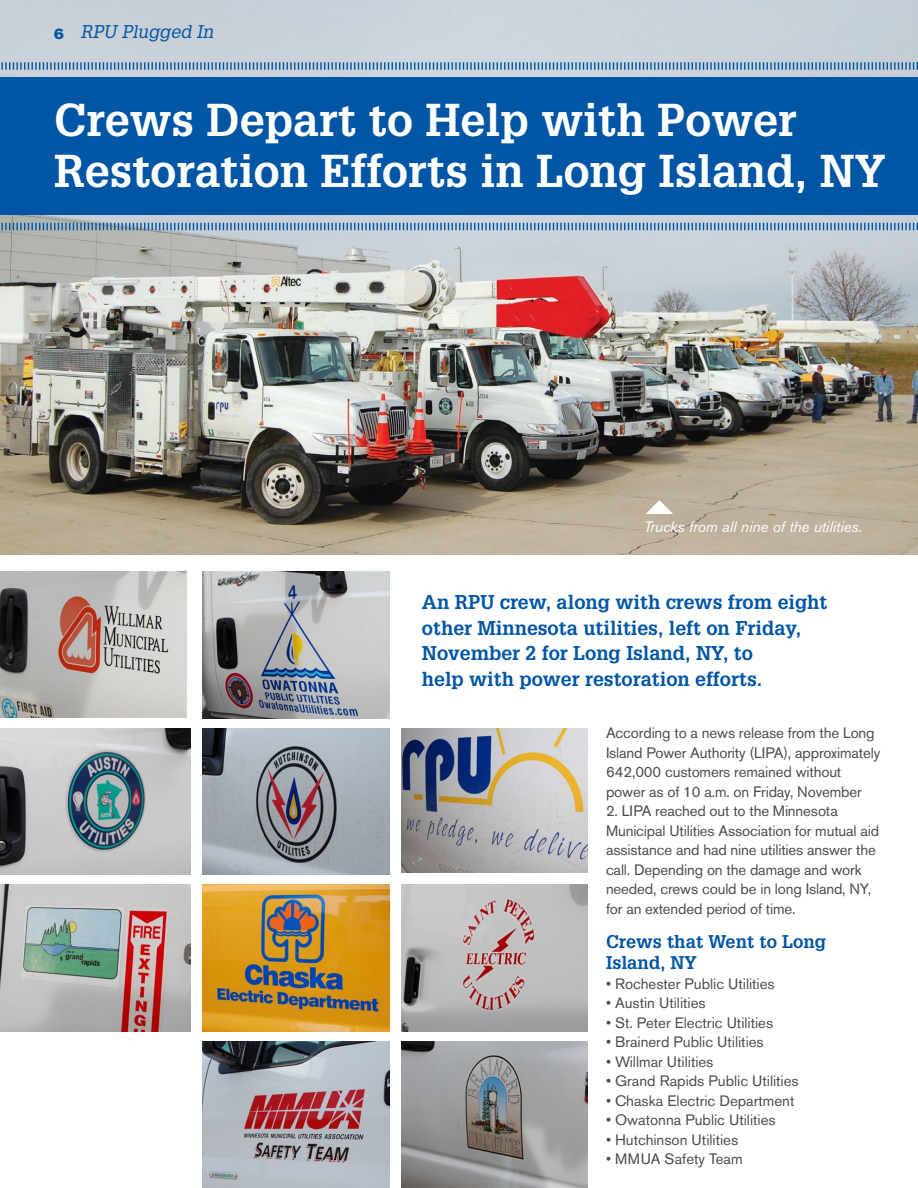
<style>
.page{position:relative;width:918px;height:1188px;background:#fff}
.page>*{position:absolute;margin:0;border:0;box-sizing:border-box;transform-origin:0 0}
.HEADLINE{font:700 45px/51px "Glypha";color:#fff}
.CALLOUT{font:700 19.5px/25.5px "Glypha";color:#0155a5}
.SUBHEAD{font:700 18px/21px "Glypha";color:#0155a5}
.SUBHEAD-2{font:italic 18px "Glypha";color:#0155a5}
.BODY{font:15px/19.5px "Akzidenz Grotesk BE";letter-spacing:-.01em;color:#4b4c4d}
.BULLET{font:15px "Akzidenz Grotesk BE";color:#4b4c4d}
.BODY-2{font:italic 15px "Akzidenz Grotesk BE";color:#fff}
.BODY-3{font:15px "Akzidenz Grotesk BE Super";color:#0155a5}
</style>
<div class="page">
<img style="left:0;top:0;width:918px;height:554px">
<img style="left:402px;top:728px;width:186px;height:144px">
<img style="left:0;top:728px;width:191px;height:146px">
<img style="left:0;top:885px;width:191px;height:146px">
<img style="left:203px;top:1042px;width:186px;height:146px">
<img style="left:203px;top:728px;width:186px;height:146px">
<img style="left:203px;top:885px;width:186px;height:146px">
<img style="left:203px;top:571px;width:186px;height:147px">
<img style="left:0;top:571px;width:186px;height:147px">
<img style="left:401px;top:885px;width:187px;height:146px">
<img style="left:401px;top:1042px;width:187px;height:146px">
<div style="left:0;top:77px;width:918px;height:138px;background:#0155a5"></div>
<svg style="left:0;top:61px;width:918px;height:10px;background:#91aecb"></svg>
<svg style="left:0;top:221px;width:918px;height:11px;background:#93adc6"></svg>
<svg style="left:646px;top:500px;width:27px;height:14px"></svg>
<p class="BODY-3" style="left:54px;top:25px;width:11px">6</p>
<p class="SUBHEAD-2" style="left:80px;top:21px;width:135px">RPU Plugged In</p>
<p class="HEADLINE" style="left:54px;top:93px;width:833px">Crews Depart to Help with Power<br>Restoration Efforts in Long Island, NY</p>
<p class="BODY-2" style="left:644px;top:518px;width:220px">Trucks from all nine of the utilities.</p>
<p class="CALLOUT" style="left:422px;top:589px;width:407px">An RPU crew, along with crews from eight other Minnesota utilities, left on Friday, November 2 for Long Island, NY, to<br>help with power restoration efforts.</p>
<p class="BODY" style="left:606px;top:723px;width:276px">According to a news release from the Long Island Power Authority (LIPA), approximately 642,000 customers remained without power as of 10 a.m. on Friday, November</p>
<p class="BODY" style="left:606px;top:801px;width:275px">2. LIPA reached out to the Minnesota Municipal Utilities Association for mutual aid assistance and had nine utilities answer the call. Depending on the damage and work needed, crews could be in long Island, NY, for an extended period of time.</p>
<p class="SUBHEAD" style="left:606px;top:931px;width:222px">Crews that Went to Long<br>Island, NY</p>
<p class="BULLET" style="left:606px;top:974px;width:170px">• Rochester Public Utilities</p>
<p class="BULLET" style="left:606px;top:994px;width:101px">• Austin Utilities</p>
<p class="BULLET" style="left:606px;top:1013px;width:169px">• St. Peter Electric Utilities</p>
<p class="BULLET" style="left:606px;top:1033px;width:159px">• Brainerd Public Utilities</p>
<p class="BULLET" style="left:606px;top:1052px;width:109px">• Willmar Utilities</p>
<p class="BULLET" style="left:606px;top:1072px;width:194px">• Grand Rapids Public Utilities</p>
<p class="BULLET" style="left:606px;top:1091px;width:190px">• Chaska Electric Department</p>
<p class="BULLET" style="left:606px;top:1111px;width:171px">• Owatonna Public Utilities</p>
<p class="BULLET" style="left:606px;top:1130px;width:134px">• Hutchinson Utilities</p>
<p class="BULLET" style="left:606px;top:1150px;width:138px">• MMUA Safety Team</p>
</div>
